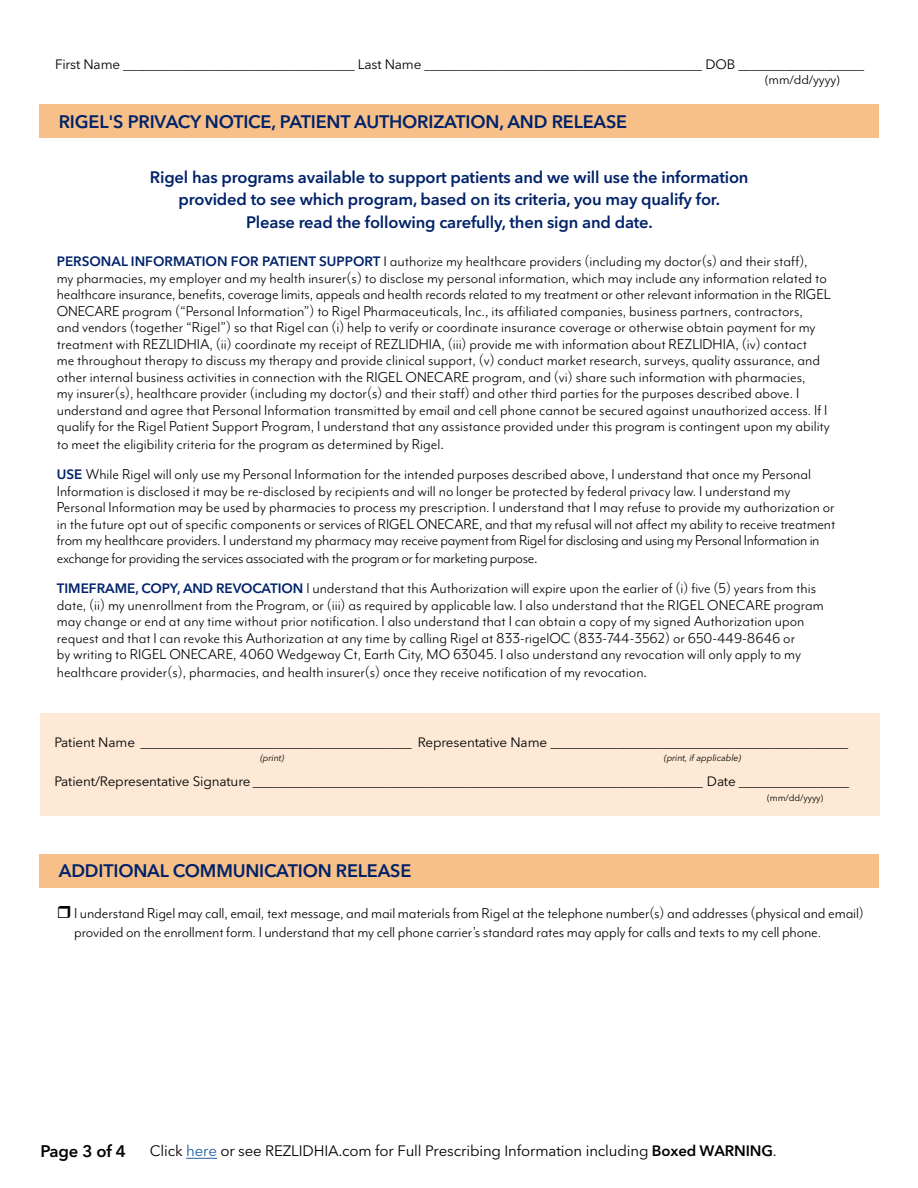
<style>
.page{position:relative;width:918px;height:1188px;background:#fff}
.page>*{position:absolute;margin:0;border:0;box-sizing:border-box;transform-origin:0 0}
.t1{font:600 18px "Avenir Next LT Pro";letter-spacing:-.01em;color:#00226a}
.t2{font:16.65px/18.1px "Mr Eaves Mod OT";letter-spacing:-.01em;color:#000}
.t3{font:600 16.65px "Avenir Next LT Pro";letter-spacing:-.01em;color:#000}
.t4{font:16.5px/16.5px "Mr Eaves Mod OT";color:#000}
.t5{font:16.5px/30px "Mr Eaves Mod OT";letter-spacing:-.02em;color:#000}
.t6{font:600 16.5px/22.5px "Avenir Next LT Pro";letter-spacing:-.01em;color:#00226a;text-align:center}
.t7{font:15px "Avenir Next LT Pro";letter-spacing:-.01em;color:#000}
.t8{font:13.5px "Avenir Next LT Pro";letter-spacing:-.01em;color:#000}
.t9{font:12px "Avenir Next LT Pro";letter-spacing:-.01em;color:#000}
.t10{font:italic 9px "Avenir Next LT Pro";letter-spacing:-.01em;color:#000}
.t11{font:9px "Avenir Next LT Pro";letter-spacing:-.01em;color:#000}
.s1{font-family:"Avenir Next LT Pro";font-weight:600;font-size:13.5px;color:#00226a}
.s2{font-family:"Avenir Next LT Pro";font-size:13.5px}
.s3{color:#215e9e}
.s4{font-weight:600}
</style>
<div class="page">
<div style="left:40px;top:104px;width:839px;height:34px;background:#f7c088"></div>
<div style="left:40px;top:714px;width:839px;height:102px;background:#fde9d5"></div>
<div style="left:40px;top:854px;width:839px;height:34px;background:#f7c088"></div>
<hr style="left:186px;top:1158px;width:31px;height:1px;background:#215e9e">
<p class="t8" style="left:55px;top:57px;width:811px">First Name ___________________________________ Last Name __________________________________________ DOB ___________________</p>
<p class="t9" style="left:765px;top:73px;width:76px">(mm/dd/yyyy)</p>
<p class="t1" style="left:59px;top:110px;width:570px">RIGEL'S PRIVACY NOTICE, PATIENT AUTHORIZATION, AND RELEASE</p>
<p class="t6" style="left:150px;top:166px;width:600px">Rigel has programs available to support patients and we will use the information provided to see which program, based on its criteria, you may qualify for.<br>Please read the following carefully, then sign and date.</p>
<p class="t4" style="left:57px;top:253px;width:775px"><span class="s1">PERSONAL INFORMATION FOR PATIENT SUPPORT</span> <span class="s2">I</span> authorize my healthcare providers (including my doctor(s) and their staff),<br>my pharmacies, my employer and my health insurer(s) to disclose my personal information, which may include any information related to healthcare insurance, benefits, coverage limits, appeals and health records related to my treatment or other relevant information in the RIGEL ONECARE program (“Personal Information”) to Rigel Pharmaceuticals, Inc., its affiliated companies, business partners, contractors,<br>and vendors (together “Rigel”) so that Rigel can (i) help to verify or coordinate insurance coverage or otherwise obtain payment for my treatment with REZLIDHIA, (ii) coordinate my receipt of REZLIDHIA, (iii) provide me with information about REZLIDHIA, (iv) contact<br>me throughout therapy to discuss my therapy and provide clinical support, (v) conduct market research, surveys, quality assurance, and other internal business activities in connection with the RIGEL ONECARE program, and (vi) share such information with pharmacies,<br>my insurer(s), healthcare provider (including my doctor(s) and their staff) and other third parties for the purposes described above. I understand and agree that Personal Information transmitted by email and cell phone cannot be secured against unauthorized access. If I qualify for the Rigel Patient Support Program, I understand that any assistance provided under this program is contingent upon my ability</p>
<p class="t4" style="left:57px;top:429px;width:756px;line-height:30px">to meet the eligibility criteria for the program as determined by Rigel<span class="s2">.<br></span><span class="s1">USE</span> While Rigel will only use my Personal Information for the intended purposes described above, I understand that once my Personal</p>
<p class="t4" style="left:57px;top:483px;width:780px">Information is disclosed it may be re-disclosed by recipients and will no longer be protected by federal privacy law. I understand my Personal Information may be used by pharmacies to process my prescription. I understand that I may refuse to provide my authorization or in the future opt out of specific components or services of RIGEL ONECARE, and that my refusal will not affect my ability to receive treatment from my healthcare providers. I understand my pharmacy may receive payment from Rigel for disclosing and using my Personal Information in</p>
<p class="t5" style="left:57px;top:543px;width:761px">exchange for providing the services associated with the program or for marketing purpose<span class="s2">.<br></span><span class="s1">TIMEFRAME, COPY, AND REVOCATION</span> I understand that this Authorization will expire upon the earlier of (i) five (5) years from this</p>
<p class="t4" style="left:57px;top:597px;width:769px">date, (ii) my unenrollment from the Program, or (iii) as required by applicable law. I also understand that the RIGEL ONECARE program may change or end at any time without prior notification. I also understand that I can obtain a copy of my signed Authorization upon request and that I can revoke this Authorization at any time by calling Rigel at 833-rigelOC (833-744-3562) or 650-449-8646 or<br>by writing to RIGEL ONECARE, 4060 Wedgeway Ct, Earth City, MO 63045. I also understand any revocation will only apply to my</p>
<p class="t4" style="left:57px;top:664px;width:592px">healthcare provider(s), pharmacies, and health insurer(s) once they receive notification of my revocation<span class="s2">.</span></p>
<p class="t8" style="left:54px;top:734px;width:795px">Patient Name _________________________________________ Representative Name _____________________________________________</p>
<p class="t8" style="left:54px;top:773px;width:796px">Patient/Representative Signature ____________________________________________________________________ Date _________________</p>
<p class="t10" style="left:260px;top:752px;width:25px">(print)</p>
<p class="t10" style="left:664px;top:752px;width:79px">(print, if applicable)</p>
<p class="t1" style="left:59px;top:860px;width:354px">ADDITIONAL COMMUNICATION RELEASE</p>
<p class="t11" style="left:767px;top:792px;width:57px">(mm/dd/yyyy)</p>
<p class="t2" style="left:74px;top:905px;width:791px">I understand Rigel may call, email, text message, and mail materials from Rigel at the telephone number(s) and addresses (physical and email) provided on the enrollment form. I understand that my cell phone carrier’s standard rates may apply for calls and texts to my cell phone.</p>
<p class="t3" style="left:41px;top:1141px;width:87px">Page 3 of 4</p>
<p class="t7" style="left:150px;top:1142px;width:628px">Click <span class="s3">here</span> or see REZLIDHIA.com for Full Prescribing Information including <span class="s4">Boxed WARNING</span>.</p>
</div>
